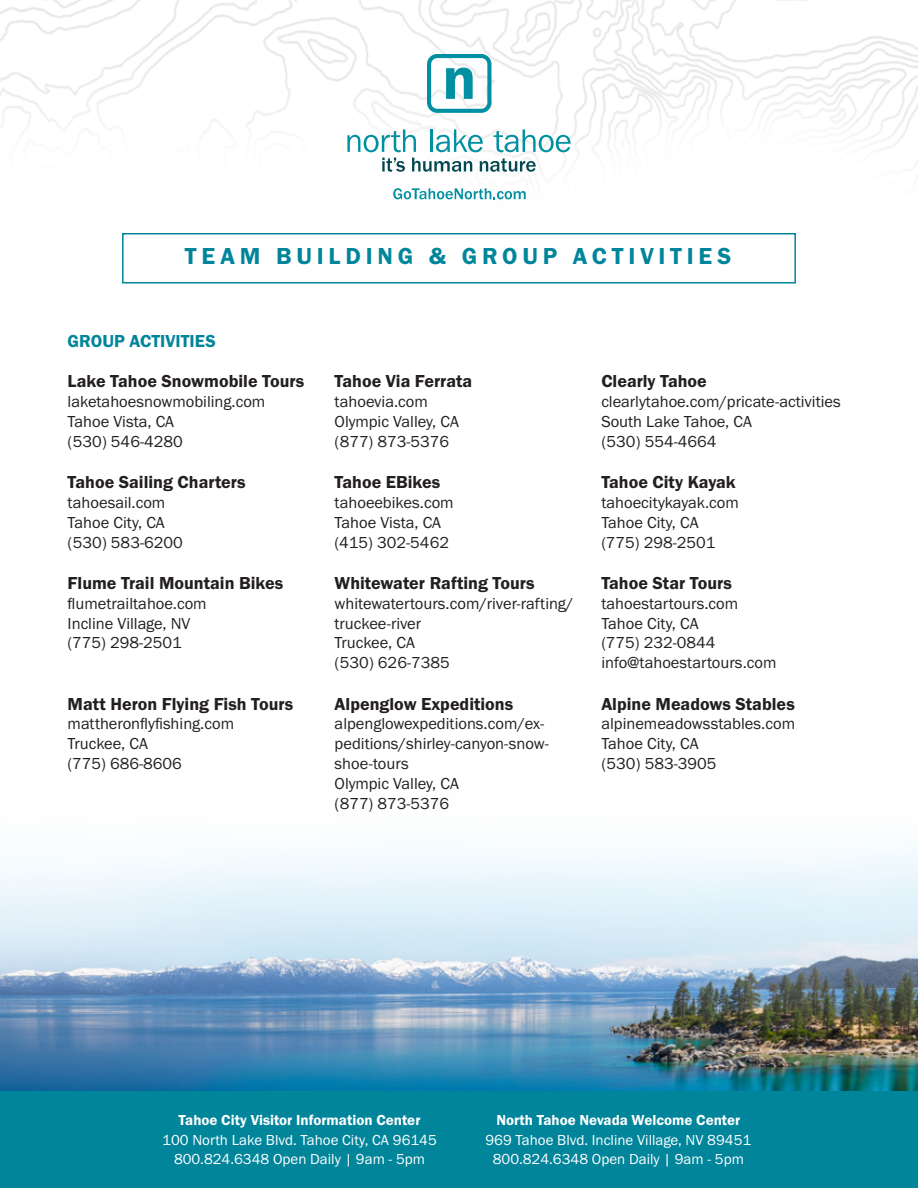
<style>
.page{position:relative;width:918px;height:1188px;background:#fff}
.page>*{position:absolute;margin:0;border:0;box-sizing:border-box;transform-origin:0 0}
.t1{font:24px "Franklin Gothic URW Dem";letter-spacing:.2em;color:#00859b}
.t2{font:18px "Franklin Gothic URW Dem";color:#231f20}
.t3{font:18px "Franklin Gothic URW Dem";color:#00859b}
.t4{font:16.5px/19.8px "Franklin Gothic URW Boo";color:#231f20}
.t5{font:15px/19.5px "Franklin Gothic URW Boo";color:#fff;text-align:center}
.t6{font:15px "Franklin Gothic URW Dem";color:#fff}
</style>
<div class="page">
<img style="left:0;top:0;width:918px;height:200px">
<div style="left:0;top:1091px;width:918px;height:97px;background:#00859b"></div>
<svg style="left:427px;top:54px;width:64px;height:59px"></svg>
<svg style="left:347px;top:129px;width:69px;height:23px"></svg>
<hr style="left:430px;top:129px;width:2px;height:23px;background:#0090a1">
<svg style="left:436px;top:129px;width:47px;height:23px"></svg>
<svg style="left:494px;top:129px;width:77px;height:23px"></svg>
<svg style="left:382px;top:158px;width:23px;height:14px"></svg>
<svg style="left:412px;top:158px;width:60px;height:14px"></svg>
<svg style="left:480px;top:158px;width:56px;height:14px"></svg>
<svg style="left:393px;top:188px;width:133px;height:11px"></svg>
<img style="left:0;top:851px;width:918px;height:240px">
<div style="left:122px;top:233px;width:674px;height:51px;border:2px solid #00859b"></div>
<h1 class="t1" style="left:185px;top:241px;width:548px">TEAM BUILDING &amp; GROUP ACTIVITIES</h1>
<p class="t3" style="left:68px;top:330px;width:150px">GROUP ACTIVITIES</p>
<p class="t2" style="left:68px;top:370px;width:238px">Lake Tahoe Snowmobile Tours</p>
<p class="t4" style="left:68px;top:391px;width:199px">laketahoesnowmobiling.com<br>Tahoe Vista, CA<br>(530) 546-4280</p>
<p class="t2" style="left:68px;top:471px;width:180px">Tahoe Sailing Charters</p>
<p class="t4" style="left:68px;top:492px;width:117px">tahoesail.com<br>Tahoe City, CA (530) 583-6200</p>
<p class="t2" style="left:68px;top:572px;width:217px">Flume Trail Mountain Bikes</p>
<p class="t4" style="left:68px;top:593px;width:141px">flumetrailtahoe.com<br>Incline Village, NV (775) 298-2501</p>
<p class="t2" style="left:68px;top:692px;width:227px">Matt Heron Flying Fish Tours</p>
<p class="t4" style="left:68px;top:714px;width:168px">mattheronflyfishing.com<br>Truckee, CA<br>(775) 686-8606</p>
<p class="t2" style="left:335px;top:370px;width:139px">Tahoe Via Ferrata</p>
<p class="t4" style="left:335px;top:391px;width:126px">tahoevia.com<br>Olympic Valley, CA (877) 873-5376</p>
<p class="t2" style="left:335px;top:471px;width:107px">Tahoe EBikes</p>
<p class="t4" style="left:335px;top:492px;width:121px">tahoeebikes.com<br>Tahoe Vista, CA (415) 302-5462</p>
<p class="t2" style="left:335px;top:572px;width:202px">Whitewater Rafting Tours</p>
<p class="t4" style="left:335px;top:593px;width:240px">whitewatertours.com/river-rafting/ truckee-river<br>Truckee, CA<br>(530) 626-7385</p>
<p class="t2" style="left:335px;top:692px;width:180px">Alpenglow Expeditions</p>
<p class="t4" style="left:335px;top:714px;width:216px">alpenglowexpeditions.com/ex&shy;peditions/shirley-canyon-snow&shy;shoe-tours<br>Olympic Valley, CA<br>(877) 873-5376</p>
<p class="t2" style="left:601px;top:370px;width:107px">Clearly Tahoe</p>
<p class="t4" style="left:601px;top:391px;width:241px">clearlytahoe.com/pricate-activities<br>South Lake Tahoe, CA<br>(530) 554-4664</p>
<p class="t2" style="left:601px;top:471px;width:136px">Tahoe City Kayak</p>
<p class="t4" style="left:601px;top:492px;width:139px">tahoecitykayak.com<br>Tahoe City, CA (775) 298-2501</p>
<p class="t2" style="left:601px;top:572px;width:132px">Tahoe Star Tours</p>
<p class="t4" style="left:601px;top:593px;width:177px">tahoestartours.com<br>Tahoe City, CA<br>(775) 232-0844 info@tahoestartours.com</p>
<p class="t2" style="left:601px;top:692px;width:195px">Alpine Meadows Stables</p>
<p class="t4" style="left:601px;top:714px;width:195px">alpinemeadowsstables.com<br>Tahoe City, CA<br>(530) 583-3905</p>
<p class="t6" style="left:179px;top:1111px;width:243px">Tahoe City Visitor Information Center</p>
<p class="t5" style="left:162px;top:1130px;width:276px">100 North Lake Blvd. Tahoe City, CA 96145<br>800.824.6348 Open Daily | 9am - 5pm</p>
<p class="t6" style="left:496px;top:1111px;width:246px">North Tahoe Nevada Welcome Center</p>
<p class="t5" style="left:485px;top:1130px;width:267px">969 Tahoe Blvd. Incline Village, NV 89451<br>800.824.6348 Open Daily | 9am - 5pm</p>
</div>
